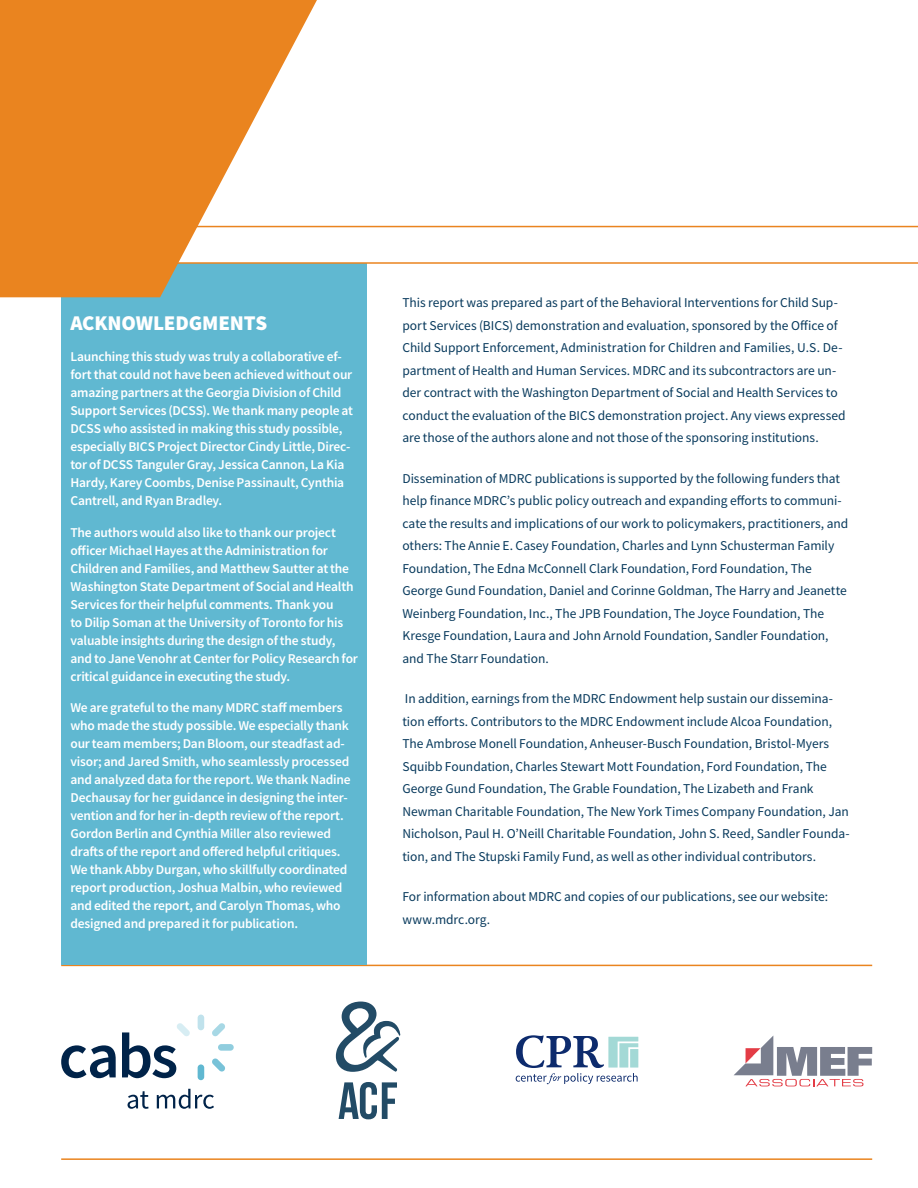
<style>
.page{position:relative;width:918px;height:1188px;background:#fff}
.page>*{position:absolute;margin:0;border:0;box-sizing:border-box;transform-origin:0 0}
.t1{font:900 21px "Source Sans Pro";letter-spacing:-.005em;color:#fff}
.t2{font:13.5px/22.5px "Source Sans Pro";letter-spacing:-.005em;color:#07395c}
.t3{font:600 13.5px/18px "Source Sans Pro";letter-spacing:-.015em;color:#fff}
</style>
<div class="page">
<hr style="left:61px;top:965px;width:811px;height:1px;background:#ea841f">
<div style="left:61px;top:263px;width:306px;height:702px;background:#60b8d1"></div>
<svg style="left:0;top:0;width:317px;height:297px;fill:#ea841f"></svg>
<hr style="left:0;top:226px;width:918px;height:1px;background:#ea841f">
<hr style="left:0;top:262px;width:918px;height:2px;background:#ea841f">
<hr style="left:61px;top:1158px;width:811px;height:2px;background:#ea841f">
<svg style="left:734px;top:1036px;width:138px;height:50px"></svg>
<svg style="left:516px;top:1035px;width:122px;height:49px"></svg>
<svg style="left:339px;top:1082px;width:58px;height:37px"></svg>
<svg style="left:336px;top:1002px;width:65px;height:70px"></svg>
<svg style="left:128px;top:1091px;width:21px;height:18px"></svg>
<svg style="left:157px;top:1089px;width:57px;height:20px"></svg>
<div style="left:218px;top:1044px;width:16px;height:7px;background:#90cdde;border-radius:3px"></div>
<div style="left:198px;top:1015px;width:6px;height:15px;background:#c0e2ec;border-radius:3px"></div>
<div style="left:198px;top:1064px;width:6px;height:16px;background:#60b8d1;border-radius:3px"></div>
<svg style="left:212px;top:1023px;width:13px;height:13px"></svg>
<svg style="left:212px;top:1058px;width:13px;height:14px"></svg>
<svg style="left:61px;top:1045px;width:55px;height:33px"></svg>
<svg style="left:122px;top:1023px;width:68px;height:55px"></svg>
<h1 class="t1" style="left:70px;top:308px;width:198px">ACKNOWLEDGMENTS</h1>
<p class="t3" style="left:70px;top:348px;width:284px">Launching this study was truly a collaborative ef&shy;fort that could not have been achieved without our amazing partners at the Georgia Division of Child Support Services (DCSS). We thank many people at DCSS who assisted in making this study possible, especially BICS Project Director Cindy Little, Direc&shy;tor of DCSS Tanguler Gray, Jessica Cannon, La Kia Hardy, Karey Coombs, Denise Passinault, Cynthia Cantrell, and Ryan Bradley.</p>
<p class="t3" style="left:70px;top:523px;width:289px">The authors would also like to thank our project officer Michael Hayes at the Administration for Children and Families, and Matthew Sautter at the Washington State Department of Social and Health Services for their helpful comments. Thank you<br>to Dilip Soman at the University of Toronto for his valuable insights during the design of the study, and to Jane Venohr at Center for Policy Research for critical guidance in executing the study.</p>
<p class="t3" style="left:70px;top:699px;width:282px">We are grateful to the many MDRC staff members who made the study possible. We especially thank our team members; Dan Bloom, our steadfast ad&shy;visor; and Jared Smith, who seamlessly processed and analyzed data for the report. We thank Nadine Dechausay for her guidance in designing the inter&shy;vention and for her in-depth review of the report.<br>Gordon Berlin and Cynthia Miller also reviewed drafts of the report and offered helpful critiques.<br>We thank Abby Durgan, who skillfully coordinated report production, Joshua Malbin, who reviewed and edited the report, and Carolyn Thomas, who designed and prepared it for publication.</p>
<p class="t2" style="left:402px;top:292px;width:445px">This report was prepared as part of the Behavioral Interventions for Child Sup&shy;port Services (BICS) demonstration and evaluation, sponsored by the Office of Child Support Enforcement, Administration for Children and Families, U.S. De&shy;partment of Health and Human Services. MDRC and its subcontractors are un&shy;der contract with the Washington Department of Social and Health Services to conduct the evaluation of the BICS demonstration project. Any views expressed are those of the authors alone and not those of the sponsoring institutions.</p>
<p class="t2" style="left:402px;top:467px;width:447px">Dissemination of MDRC publications is supported by the following funders that help finance MDRC’s public policy outreach and expanding efforts to communi&shy;cate the results and implications of our work to policymakers, practitioners, and others: The Annie E. Casey Foundation, Charles and Lynn Schusterman Family Foundation, The Edna McConnell Clark Foundation, Ford Foundation, The George Gund Foundation, Daniel and Corinne Goldman, The Harry and Jeanette Weinberg Foundation, Inc., The JPB Foundation, The Joyce Foundation, The Kresge Foundation, Laura and John Arnold Foundation, Sandler Foundation, and The Starr Foundation.</p>
<p class="t2" style="left:402px;top:688px;width:449px">In addition, earnings from the MDRC Endowment help sustain our dissemina&shy;tion efforts. Contributors to the MDRC Endowment include Alcoa Foundation, The Ambrose Monell Foundation, Anheuser-Busch Foundation, Bristol-Myers Squibb Foundation, Charles Stewart Mott Foundation, Ford Foundation, The George Gund Foundation, The Grable Foundation, The Lizabeth and Frank Newman Charitable Foundation, The New York Times Company Foundation, Jan Nicholson, Paul H. O’Neill Charitable Foundation, John S. Reed, Sandler Founda&shy;tion, and The Stupski Family Fund, as well as other individual contributors.</p>
<p class="t2" style="left:402px;top:886px;width:427px">For information about MDRC and copies of our publications, see our website: www.mdrc.org.</p>
</div>
